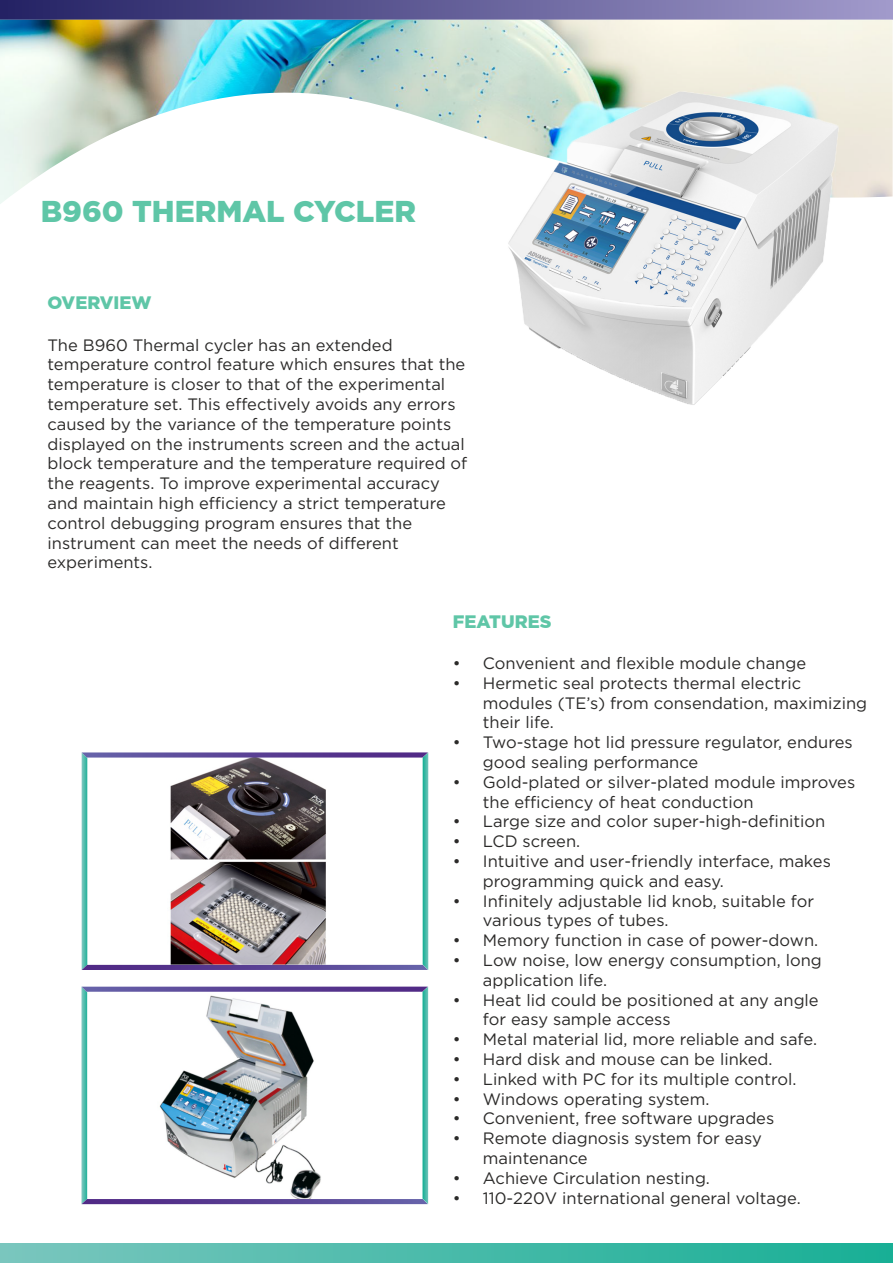
<style>
.page{position:relative;width:893px;height:1263px;background:#fff}
.page>*{position:absolute;margin:0;border:0;box-sizing:border-box;transform-origin:0 0}
.t1{font:900 30px "Gotham Pro";color:#5fc6a7}
.t2{font:900 18px "Gotham Pro";color:#5fc6a7}
.t3{font:16.5px/19.8px "Gotham Pro";color:#2b2a29}
</style>
<div class="page">
<div style="left:0;top:1243px;width:893px;height:20px;background:linear-gradient(to right,#7ac6be,#18af95)"></div>
<div style="left:0;top:0;width:893px;height:20px;background:linear-gradient(to right,#242264,#a19acb)"></div>
<img style="left:0;top:20px;width:893px;height:184px">
<img style="left:446px;top:62px;width:447px;height:343px">
<svg style="left:82px;top:752px;width:346px;height:218px"></svg>
<svg style="left:82px;top:986px;width:346px;height:218px"></svg>
<img style="left:561px;top:166px;width:56px;height:24px">
<h1 class="t1" style="left:41px;top:194px;width:377px">B960 THERMAL CYCLER</h1>
<p class="t2" style="left:48px;top:292px;width:106px">OVERVIEW</p>
<p class="t3" style="left:48px;top:335px;width:421px">The B960 Thermal cycler has an extended temperature control feature which ensures that the temperature is closer to that of the experimental temperature set. This effectively avoids any errors caused by the variance of the temperature points displayed on the instruments screen and the actual block temperature and the temperature required of the reagents. To improve experimental accuracy and maintain high efficiency a strict temperature control debugging program ensures that the instrument can meet the needs of different experiments.</p>
<p class="t2" style="left:453px;top:611px;width:100px">FEATURES</p>
<p class="t3" style="left:453px;top:653px;width:355px">• Convenient and flexible module change</p>
<p class="t3" style="left:483px;top:673px;width:386px;text-indent:-30px">• Hermetic seal protects thermal electric modules (TE’s) from consendation, maximizing their life.</p>
<p class="t3" style="left:483px;top:732px;width:371px;text-indent:-30px">• Two-stage hot lid pressure regulator, endures good sealing performance</p>
<p class="t3" style="left:483px;top:772px;width:374px;text-indent:-30px">• Gold-plated or silver-plated module improves the efficiency of heat conduction</p>
<p class="t3" style="left:453px;top:812px;width:374px">• Large size and color super-high-definition</p>
<p class="t3" style="left:453px;top:831px;width:129px">• LCD screen.</p>
<p class="t3" style="left:483px;top:851px;width:349px;text-indent:-30px">• Intuitive and user-friendly interface, makes programming quick and easy.</p>
<p class="t3" style="left:483px;top:891px;width:333px;text-indent:-30px">• Infinitely adjustable lid knob, suitable for various types of tubes.</p>
<p class="t3" style="left:453px;top:930px;width:367px">• Memory function in case of power-down.</p>
<p class="t3" style="left:483px;top:950px;width:340px;text-indent:-30px">• Low noise, low energy consumption, long application life.</p>
<p class="t3" style="left:483px;top:990px;width:337px;text-indent:-30px">• Heat lid could be positioned at any angle for easy sample access</p>
<p class="t3" style="left:453px;top:1029px;width:366px">• Metal material lid, more reliable and safe.</p>
<p class="t3" style="left:453px;top:1049px;width:321px">• Hard disk and mouse can be linked.</p>
<p class="t3" style="left:453px;top:1069px;width:345px">• Linked with PC for its multiple control.</p>
<p class="t3" style="left:453px;top:1089px;width:258px">• Windows operating system.</p>
<p class="t3" style="left:453px;top:1109px;width:323px">• Convenient, free software upgrades</p>
<p class="t3" style="left:483px;top:1128px;width:280px;text-indent:-30px">• Remote diagnosis system for easy maintenance</p>
<p class="t3" style="left:453px;top:1168px;width:259px">• Achieve Circulation nesting.</p>
<p class="t3" style="left:453px;top:1188px;width:349px">• 110-220V international general voltage.</p>
</div>
